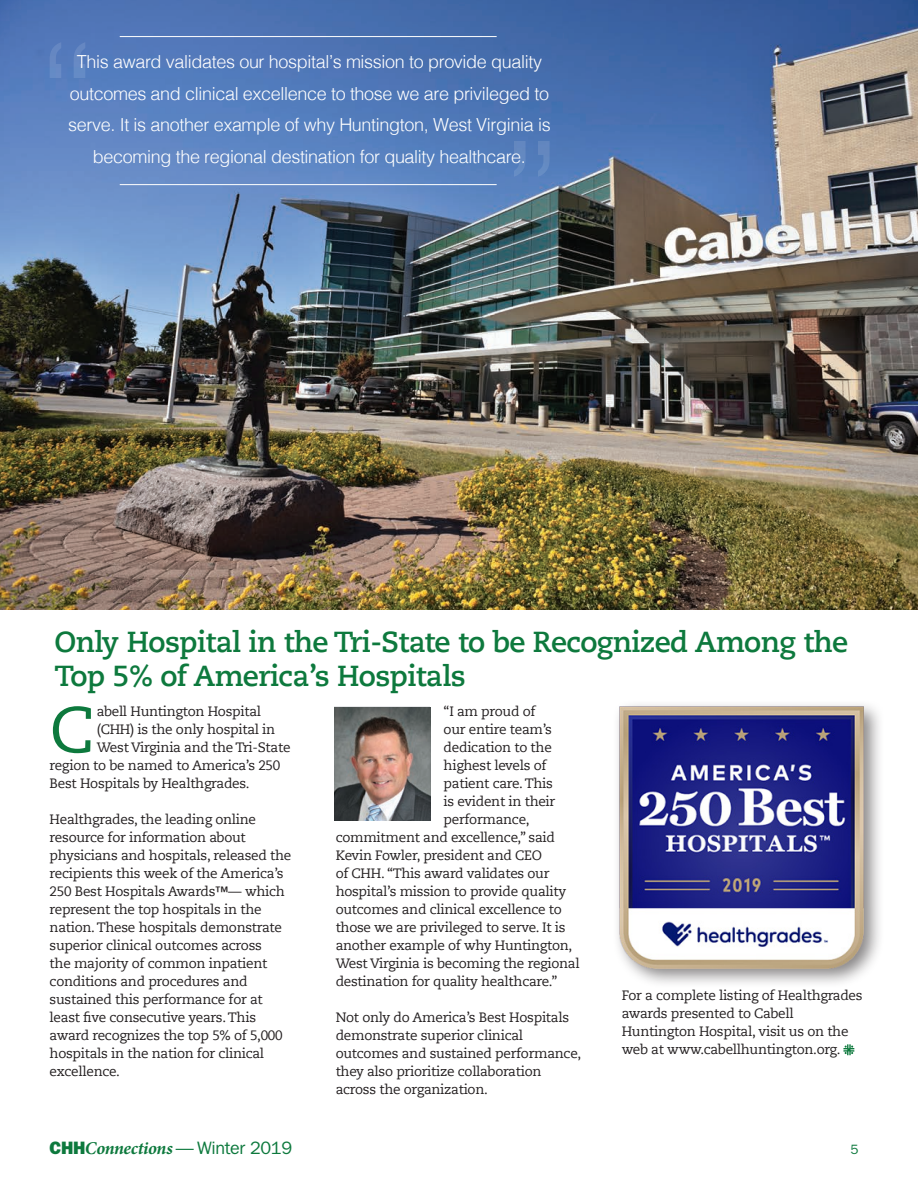
<style>
.page{position:relative;width:918px;height:1188px;background:#fff}
.page>*{position:absolute;margin:0;border:0;box-sizing:border-box;transform-origin:0 0}
.t1{font:64.95px "Caecilia LT Std";color:#0d793d}
.t2{font:700 28.8px "Caecilia LT Std";letter-spacing:-.02em;color:#0d793d}
.t3{font:300 18px/31.5px "Helvetica";letter-spacing:-.02em;color:#fff;text-align:center}
.t4{font:italic 700 18px "Minion Pro";letter-spacing:-.02em;color:#0d793d}
.t5{font:13.5px/18px "Caecilia LT Std";letter-spacing:-.02em;color:#231f20}
.t6{font:13.5px "ITC Franklin Gothic Std";color:#0d793d}
.s1{font-family:"ITC Franklin Gothic Std Hvy";font-weight:400;font-style:normal}
.s2{font-family:"ITC Franklin Gothic Std";font-weight:400;font-style:normal}
</style>
<div class="page">
<img style="left:0;top:0;width:918px;height:609px">
<img style="left:334px;top:706px;width:96px;height:115px">
<svg style="left:50px;top:42px;width:35px;height:36px"></svg>
<svg style="left:514px;top:141px;width:36px;height:36px"></svg>
<hr style="left:120px;top:36px;width:377px;height:1px;background:#fff">
<hr style="left:120px;top:184px;width:377px;height:1px;background:#fff">
<div style="left:613px;top:699px;width:271px;height:290px;background:#231f20;opacity:.54"></div>
<img style="left:620px;top:706px;width:243px;height:262px">
<svg style="left:843px;top:1044px;width:11px;height:11px"></svg>
<img style="left:0;top:102px;width:1px;height:332px">
<p class="t3" style="left:68px;top:45px;width:484px">This award validates our hospital’s mission to provide quality outcomes and clinical excellence to those we are privileged to serve. It is another example of why Huntington, West Virginia is becoming the regional destination for quality healthcare.</p>
<p class="t2" style="left:55px;top:625px;width:795px">Only Hospital in the Tri-State to be Recognized Among the</p>
<p class="t2" style="left:55px;top:659px;width:413px">Top 5% of America’s Hospitals</p>
<p class="t1" style="left:50px;top:692px;width:46px">C</p>
<p class="t5" style="left:97px;top:703px;width:166px">abell Huntington Hospital</p>
<p class="t5" style="left:97px;top:721px;width:180px">(CHH) is the only hospital in</p>
<p class="t5" style="left:97px;top:739px;width:195px">West Virginia and the Tri-State</p>
<p class="t5" style="left:50px;top:757px;width:232px">region to be named to America’s 250</p>
<p class="t5" style="left:50px;top:775px;width:202px">Best Hospitals by Healthgrades.</p>
<p class="t5" style="left:50px;top:811px;width:243px">Healthgrades, the leading online resource for information about physicians and hospitals, released the recipients this week of the America’s 250 Best Hospitals Awards™— which represent the top hospitals in the nation. These hospitals demonstrate superior clinical outcomes across<br>the majority of common inpatient conditions and procedures and sustained this performance for at least five consecutive years. This award recognizes the top 5% of 5,000 hospitals in the nation for clinical excellence.</p>
<p class="t5" style="left:444px;top:703px;width:93px">“I am proud of</p>
<p class="t5" style="left:444px;top:721px;width:110px">our entire team’s</p>
<p class="t5" style="left:444px;top:739px;width:110px">dedication to the</p>
<p class="t5" style="left:444px;top:757px;width:104px">highest levels of</p>
<p class="t5" style="left:444px;top:775px;width:111px">patient care. This</p>
<p class="t5" style="left:444px;top:793px;width:113px">is evident in their</p>
<p class="t5" style="left:444px;top:811px;width:87px">performance,</p>
<p class="t5" style="left:336px;top:829px;width:221px">commitment and excellence,” said</p>
<p class="t5" style="left:336px;top:847px;width:208px">Kevin Fowler, president and CEO</p>
<p class="t5" style="left:336px;top:865px;width:215px">of CHH. “This award validates our</p>
<p class="t5" style="left:336px;top:883px;width:232px">hospital’s mission to provide quality</p>
<p class="t5" style="left:336px;top:901px;width:228px">outcomes and clinical excellence to</p>
<p class="t5" style="left:336px;top:919px;width:232px">those we are privileged to serve. It is</p>
<p class="t5" style="left:336px;top:937px;width:238px">another example of why Huntington,</p>
<p class="t5" style="left:336px;top:955px;width:245px">West Virginia is becoming the regional</p>
<p class="t5" style="left:336px;top:973px;width:223px">destination for quality healthcare.”</p>
<p class="t5" style="left:336px;top:1009px;width:247px">Not only do America’s Best Hospitals demonstrate superior clinical outcomes and sustained performance, they also prioritize collaboration across the organization.</p>
<p class="t5" style="left:622px;top:986px;width:242px">For a complete listing of Healthgrades awards presented to Cabell Huntington Hospital, visit us on the web at www.cabellhuntington.org.</p>
<p class="t4" style="left:50px;top:1135px;width:244px"><span class="s1">CHH</span>Connections <span class="s2">— Winter 2019</span></p>
<p class="t6" style="left:850px;top:1141px;width:10px">5</p>
</div>
